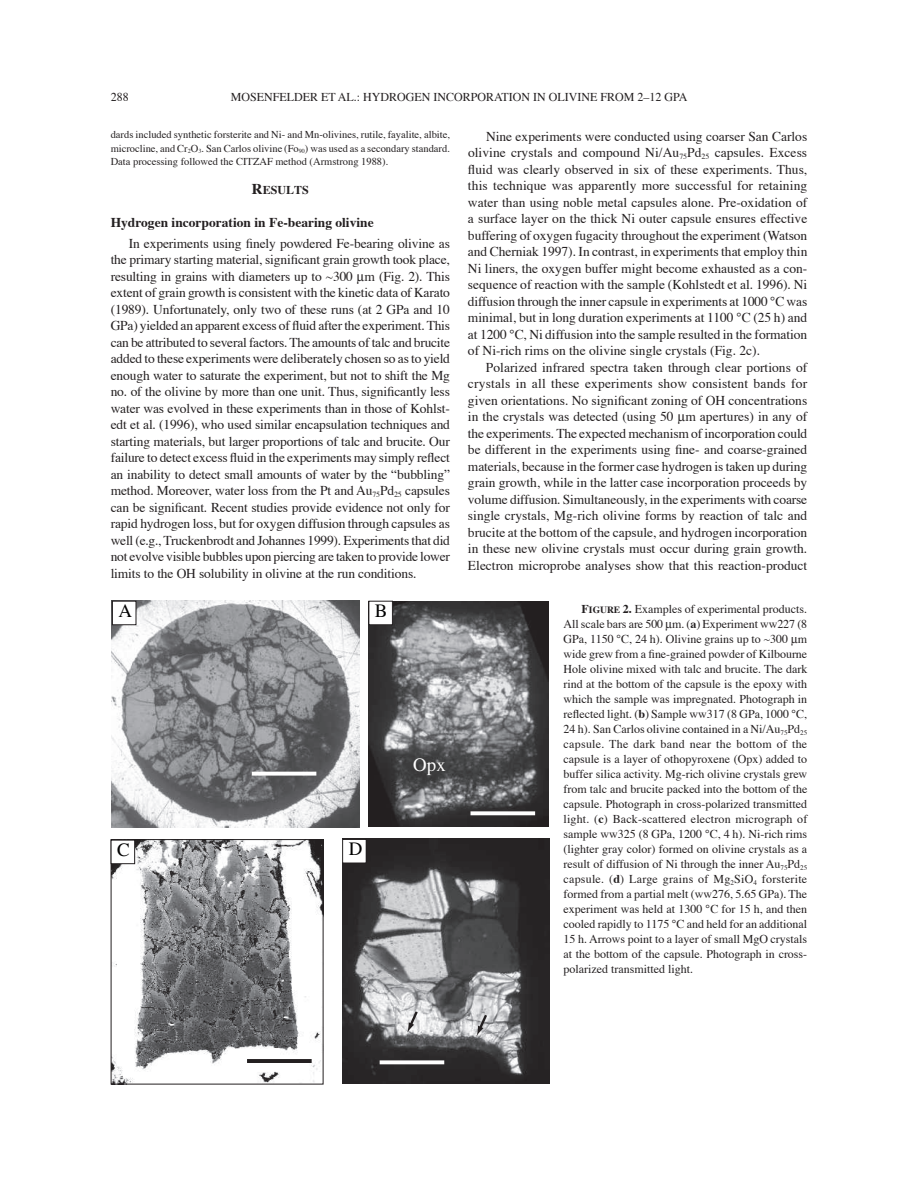
<style>
.page{position:relative;width:918px;height:1188px;background:#fff}
.page>*{position:absolute;margin:0;border:0;box-sizing:border-box;transform-origin:0 0}
.t1{font:18.9px "Times";color:#000}
.t2{font:18.9px "Times";color:#fff}
.t3{font:13.5px/16.5px "Times";color:#231f20;text-align:justify}
.t4{font:700 13.5px "Times";color:#231f20}
.t5{font:12px/15px "Times";color:#231f20;text-align:justify}
.t6{font:700 12px "Times";color:#231f20}
.t7{font:10.5px/13.5px "Times";color:#231f20;text-align:justify}
.s1{font-size:15px}
.s2{font-weight:700}
.s3{font-weight:700;font-size:9.6px}
</style>
<div class="page">
<img style="left:112px;top:600px;width:247px;height:227px">
<img style="left:113px;top:841px;width:209px;height:241px">
<div style="left:111px;top:839px;width:213px;height:245px;border:1px solid #231f20"></div>
<img style="left:369px;top:601px;width:180px;height:226px">
<img style="left:342px;top:839px;width:208px;height:244px">
<div style="left:112px;top:601px;width:24px;height:24px;background:#fff"></div>
<div style="left:112px;top:601px;width:24px;height:24px;border:1px solid #231f20"></div>
<div style="left:369px;top:601px;width:23px;height:24px;background:#fff"></div>
<div style="left:368px;top:601px;width:25px;height:24px;border:1px solid #231f20"></div>
<div style="left:111px;top:840px;width:24px;height:24px;background:#fff"></div>
<div style="left:111px;top:840px;width:24px;height:24px;border:1px solid #231f20"></div>
<div style="left:343px;top:839px;width:23px;height:24px;background:#fff"></div>
<div style="left:342px;top:839px;width:25px;height:24px;border:1px solid #231f20"></div>
<svg style="left:252px;top:772px;width:64px;height:4px"></svg>
<svg style="left:380px;top:1060px;width:64px;height:4px"></svg>
<svg style="left:471px;top:811px;width:64px;height:4px"></svg>
<hr style="left:247px;top:1059px;width:65px;height:4px;background:#231f20">
<svg style="left:477px;top:1012px;width:12px;height:24px"></svg>
<svg style="left:407px;top:1009px;width:13px;height:24px"></svg>
<p class="t5" style="left:111px;top:90px;width:19px">288</p>
<p class="t5" style="left:231px;top:90px;width:458px">MOSENFELDER ET AL.: HYDROGEN INCORPORATION IN OLIVINE FROM 2–12 GPA</p>
<p class="t7" style="left:111px;top:129px;width:341px">dards included synthetic forsterite and Ni- and Mn-olivines, rutile, fayalite, albite, microcline, and Cr<sub>2</sub>O<sub>3</sub>. San Carlos olivine (Fo<sub>90</sub>) was used as a secondary standard.<br>Data processing followed the CITZAF method (Armstrong 1988).</p>
<p class="t6" style="left:252px;top:185px;width:58px"><span class="s1">R</span>ESULTS</p>
<p class="t4" style="left:111px;top:217px;width:265px">Hydrogen incorporation in Fe-bearing olivine</p>
<p class="t3" style="left:111px;top:236px;width:341px;text-indent:18px">In experiments using finely powdered Fe-bearing olivine as the primary starting material, significant grain growth took place, resulting in grains with diameters up to ~300 m (Fig. 2). This extent of grain growth is consistent with the kinetic data of Karato (1989). Unfortunately, only two of these runs (at 2 GPa and 10<br>GPa) yielded an apparent excess of fluid after the experiment. This can be attributed to several factors. The amounts of talc and brucite added to these experiments were deliberately chosen so as to yield enough water to saturate the experiment, but not to shift the Mg no. of the olivine by more than one unit. Thus, significantly less water was evolved in these experiments than in those of Kohlst&shy;edt et al. (1996), who used similar encapsulation techniques and starting materials, but larger proportions of talc and brucite. Our failure to detect excess fluid in the experiments may simply reflect an inability to detect small amounts of water by the “bubbling” method. Moreover, water loss from the Pt and Au<sub>75</sub>Pd<sub>25</sub> capsules can be significant. Recent studies provide evidence not only for rapid hydrogen loss, but for oxygen diffusion through capsules as well (e.g., Truckenbrodt and Johannes 1999). Experiments that did not evolve visible bubbles upon piercing are taken to provide lower limits to the OH solubility in olivine at the run conditions.</p>
<p class="t3" style="left:468px;top:129px;width:341px;text-indent:18px">Nine experiments were conducted using coarser San Carlos olivine crystals and compound Ni/Au<sub>75</sub>Pd<sub>25</sub> capsules. Excess fluid was clearly observed in six of these experiments. Thus, this technique was apparently more successful for retaining water than using noble metal capsules alone. Pre-oxidation of a surface layer on the thick Ni outer capsule ensures effective buffering of oxygen fugacity throughout the experiment (Watson and Cherniak 1997). In contrast, in experiments that employ thin Ni liners, the oxygen buffer might become exhausted as a con&shy;sequence of reaction with the sample (Kohlstedt et al. 1996). Ni diffusion through the inner capsule in experiments at 1000 °C was minimal, but in long duration experiments at 1100 °C (25 h) and at 1200 °C, Ni diffusion into the sample resulted in the formation of Ni-rich rims on the olivine single crystals (Fig. 2c).</p>
<p class="t3" style="left:468px;top:360px;width:341px;text-indent:18px">Polarized infrared spectra taken through clear portions of crystals in all these experiments show consistent bands for given orientations. No significant zoning of OH concentrations in the crystals was detected (using 50 m apertures) in any of the experiments. The expected mechanism of incorporation could be different in the experiments using fine- and coarse-grained materials, because in the former case hydrogen is taken up during grain growth, while in the latter case incorporation proceeds by volume diffusion. Simultaneously, in the experiments with coarse single crystals, Mg-rich olivine forms by reaction of talc and brucite at the bottom of the capsule, and hydrogen incorporation in these new olivine crystals must occur during grain growth.<br>Electron microprobe analyses show that this reaction-product</p>
<h1 class="t1" style="left:118px;top:604px;width:15px">A</h1>
<h1 class="t1" style="left:375px;top:604px;width:14px">B</h1>
<h1 class="t1" style="left:117px;top:843px;width:14px">C</h1>
<h1 class="t1" style="left:349px;top:842px;width:15px">D</h1>
<h1 class="t2" style="left:413px;top:758px;width:34px">Opx</h1>
<p class="t5" style="left:564px;top:603px;width:245px;text-indent:18px"><span class="s2">F</span><span class="s3">IGURE</span> <span class="s2">2.</span> Examples of experimental products.<br>All scale bars are 500 m. (<span class="s2">a</span>) Experiment ww227 (8<br>GPa, 1150 °C, 24 h). Olivine grains up to ~300 m wide grew from a fine-grained powder of Kilbourne Hole olivine mixed with talc and brucite. The dark rind at the bottom of the capsule is the epoxy with which the sample was impregnated. Photograph in reflected light. (<span class="s2">b</span>) Sample ww317 (8 GPa, 1000 °C, 24 h). San Carlos olivine contained in a Ni/Au<sub>75</sub>Pd<sub>25 </sub>capsule. The dark band near the bottom of the capsule is a layer of othopyroxene (Opx) added to buffer silica activity. Mg-rich olivine crystals grew from talc and brucite packed into the bottom of the capsule. Photograph in cross-polarized transmitted light. (<span class="s2">c</span>) Back-scattered electron micrograph of sample ww325 (8 GPa, 1200 °C, 4 h). Ni-rich rims (lighter gray color) formed on olivine crystals as a result of diffusion of Ni through the inner Au<sub>75</sub>Pd<sub>25 </sub>capsule. (<span class="s2">d</span>) Large grains of Mg<sub>2</sub>SiO<sub>4</sub> forsterite formed from a partial melt (ww276, 5.65 GPa). The experiment was held at 1300 °C for 15 h, and then cooled rapidly to 1175 °C and held for an additional 15 h. Arrows point to a layer of small MgO crystals at the bottom of the capsule. Photograph in cross&shy;polarized transmitted light.</p>
</div>
